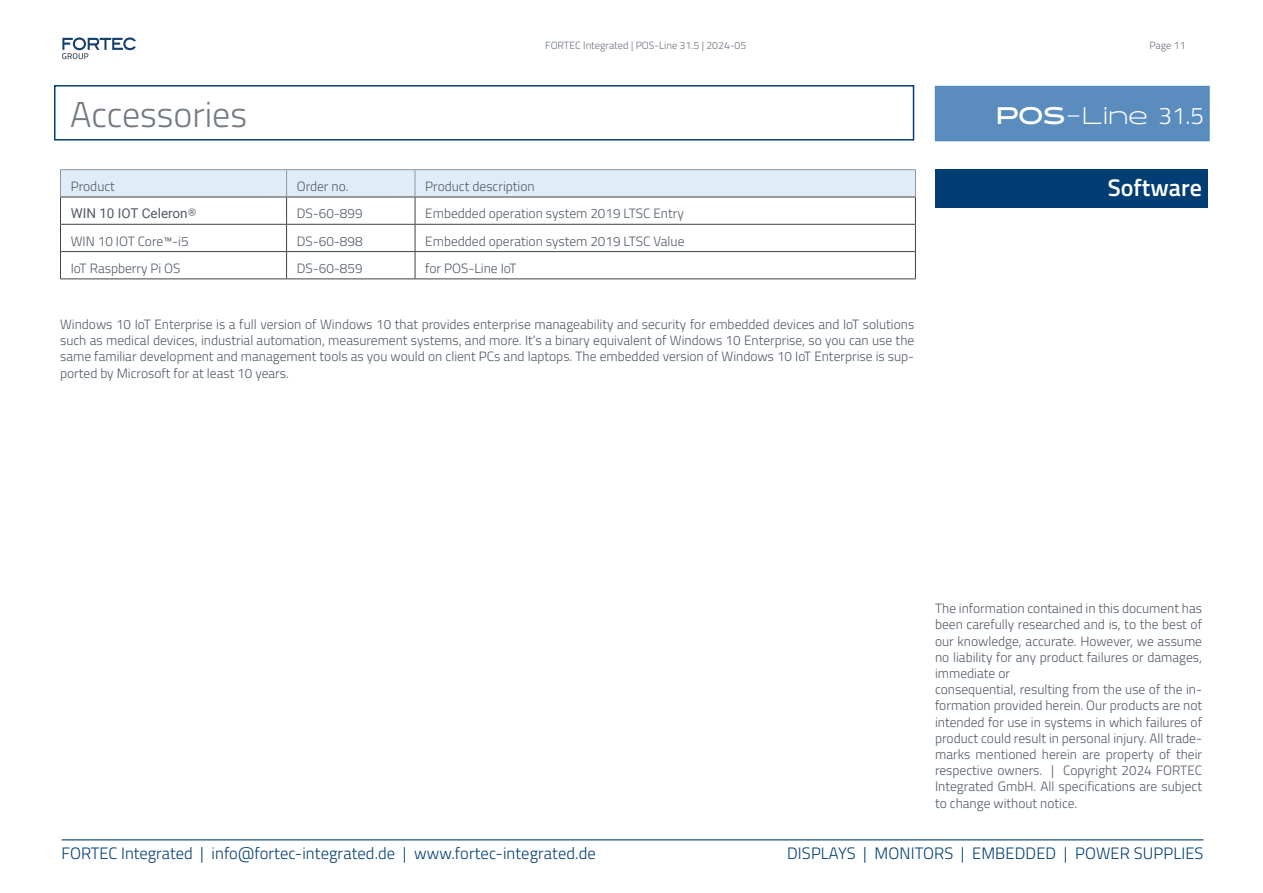
<style>
.page{position:relative;width:1263px;height:893px;background:#fff}
.page>*{position:absolute;margin:0;border:0;box-sizing:border-box;transform-origin:0 0}
.t1{font:300 36px "Titillium Web";color:#737b83}
.t2{font:300 24px "Halogen";color:#fff}
.t3{font:600 24px "Titillium Web";color:#fff}
.t4{font:300 16.5px "Titillium Web";letter-spacing:.005em;color:#023e73}
.Tabelle_Datenblatt{font:300 13.5px/16.2px "Titillium Web";color:#505a64;text-align:justify}
.Tabelle_Datenblatt-2{font:13.5px "Roboto";color:#505a64}
.t5{font:300 10.5px "Titillium Web";color:#69717a}
.s1{font-weight:700}
.s2{font-family:"Titillium Web"}
.s3{font-family:"Titillium Web";font-weight:300}
</style>
<div class="page">
<svg style="left:62px;top:37px;width:74px;height:22px"></svg>
<hr style="left:62px;top:839px;width:1141px;height:2px;background:#023e73">
<div style="left:935px;top:86px;width:275px;height:55px;background:#5a8cbe"></div>
<div style="left:54px;top:85px;width:860px;height:56px;border:2px solid #023e73"></div>
<hr style="left:60px;top:278px;width:227px;height:1px;background:#414243">
<hr style="left:287px;top:278px;width:128px;height:1px;background:#414243">
<hr style="left:415px;top:278px;width:501px;height:1px;background:#414243">
<hr style="left:60px;top:169px;width:227px;height:1px;background:#939598">
<hr style="left:287px;top:169px;width:128px;height:1px;background:#939598">
<hr style="left:415px;top:169px;width:501px;height:1px;background:#939598">
<svg style="left:60px;top:170px;width:856px;height:108px"></svg>
<div style="left:935px;top:169px;width:273px;height:39px;background:#023e73"></div>
<p class="t5" style="left:545px;top:38px;width:203px">FORTEC Integrated | POS-Line 31.5 | 2024-05</p>
<p class="t5" style="left:1149px;top:38px;width:38px">Page 11</p>
<p class="t1" style="left:70px;top:89px;width:178px">Accessories</p>
<p class="t2" style="left:996px;top:101px;width:209px"><span class="s1">POS</span>-Line <span class="s2">31.5</span></p>
<p class="Tabelle_Datenblatt" style="left:71px;top:177px;width:46px">Product</p>
<p class="Tabelle_Datenblatt" style="left:297px;top:177px;width:53px">Order no.</p>
<p class="Tabelle_Datenblatt" style="left:425px;top:177px;width:111px">Product description</p>
<p class="Tabelle_Datenblatt-2" style="left:71px;top:204px;width:127px">WIN 10 IOT Celeron<span class="s3">®</span></p>
<p class="Tabelle_Datenblatt" style="left:297px;top:205px;width:67px">DS-60-899</p>
<p class="Tabelle_Datenblatt" style="left:425px;top:205px;width:260px">Embedded operation system 2019 LTSC Entry</p>
<p class="Tabelle_Datenblatt" style="left:71px;top:232px;width:119px">WIN 10 IOT Core™-i5</p>
<p class="Tabelle_Datenblatt" style="left:297px;top:232px;width:67px">DS-60-898</p>
<p class="Tabelle_Datenblatt" style="left:425px;top:232px;width:261px">Embedded operation system 2019 LTSC Value</p>
<p class="Tabelle_Datenblatt" style="left:71px;top:259px;width:111px">IoT Raspberry Pi OS</p>
<p class="Tabelle_Datenblatt" style="left:297px;top:259px;width:67px">DS-60-859</p>
<p class="Tabelle_Datenblatt" style="left:425px;top:259px;width:93px">for POS-Line IoT</p>
<p class="Tabelle_Datenblatt" style="left:60px;top:315px;width:856px">Windows 10 IoT Enterprise is a full version of Windows 10 that provides enterprise manageability and security for embedded devices and IoT solutions such as medical devices, industrial automation, measurement systems, and more. It‘s a binary equivalent of Windows 10 Enterprise, so you can use the same familiar development and management tools as you would on client PCs and laptops. The embedded version of Windows 10 IoT Enterprise is sup&shy;ported by Microsoft for at least 10 years.</p>
<p class="t3" style="left:1108px;top:170px;width:96px">Software</p>
<p class="Tabelle_Datenblatt" style="left:935px;top:600px;width:269px">The information contained in this document has been carefully researched and is, to the best of our knowledge, accurate. However, we assume no liability for any product failures or damages, immediate or</p>
<p class="Tabelle_Datenblatt" style="left:935px;top:681px;width:268px">consequential, resulting from the use of the in&shy;formation provided herein. Our products are not intended for use in systems in which failures of product could result in personal injury. All trade&shy;marks mentioned herein are property of their respective owners. | Copyright 2024 FORTEC Integrated GmbH. All specifications are subject to change without notice.</p>
<p class="t4" style="left:62px;top:841px;width:536px">FORTEC Integrated | info@fortec-integrated.de | www.fortec-integrated.de</p>
<p class="t4" style="left:787px;top:841px;width:418px">DISPLAYS | MONITORS | EMBEDDED | POWER SUPPLIES</p>
</div>
